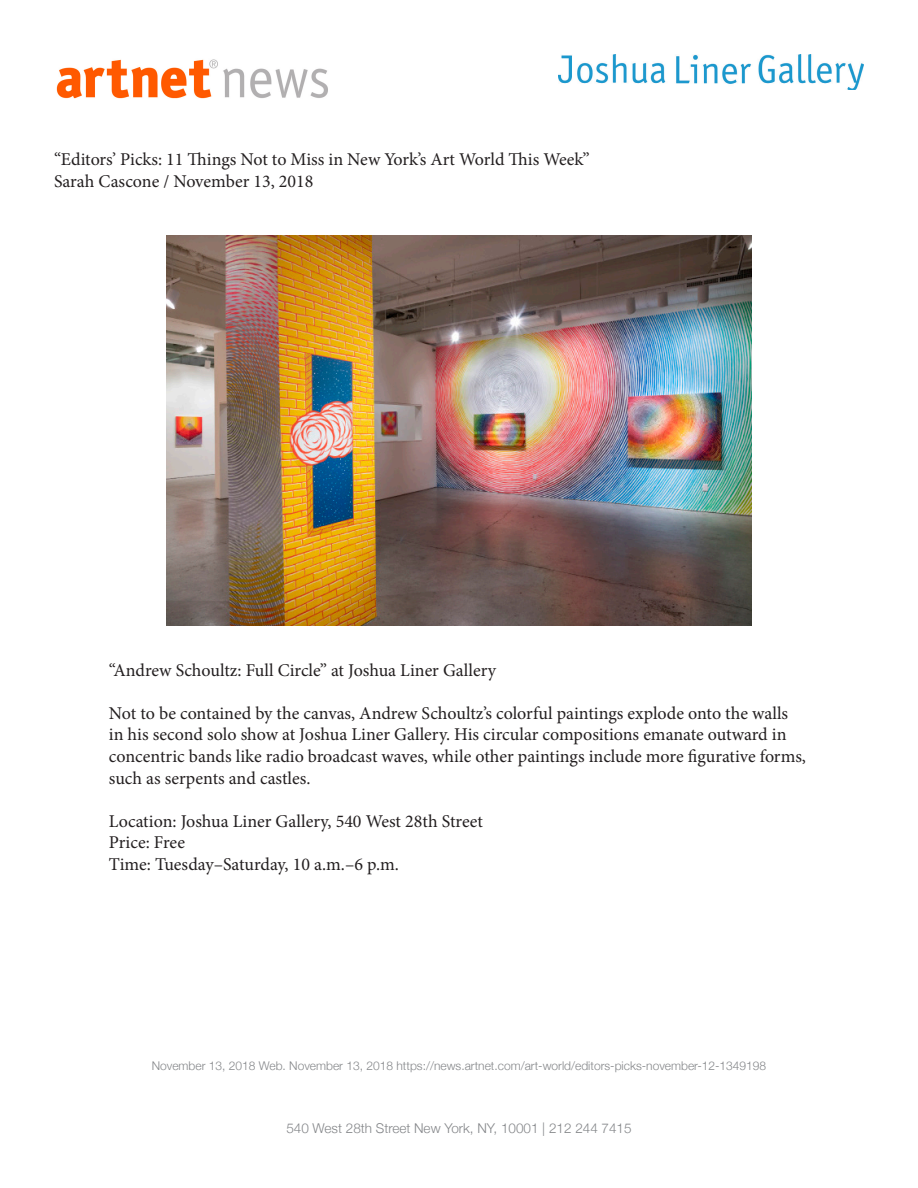
<style>
.page{position:relative;width:918px;height:1188px;background:#fff}
.page>*{position:absolute;margin:0;border:0;box-sizing:border-box;transform-origin:0 0}
.t1{font:18px/21.6px "Minion Pro";color:#231f20}
.t2{font:300 13.5px "Helvetica Neue";color:#848689}
.t3{font:300 12px "Helvetica Neue";color:#848689}
</style>
<div class="page">
<img style="left:559px;top:54px;width:305px;height:36px">
<img style="left:56px;top:59px;width:272px;height:40px">
<img style="left:167px;top:236px;width:584px;height:390px">
<p class="t1" style="left:54px;top:149px;width:537px">“Editors’ Picks: 11 Things Not to Miss in New York’s Art World This Week”</p>
<p class="t1" style="left:54px;top:170px;width:261px">Sarah Cascone / November 13, 2018</p>
<p class="t1" style="left:109px;top:659px;width:389px">“Andrew Schoultz: Full Circle” at Joshua Liner Gallery</p>
<p class="t1" style="left:109px;top:702px;width:699px">Not to be contained by the canvas, Andrew Schoultz’s colorful paintings explode onto the walls in his second solo show at Joshua Liner Gallery. His circular compositions emanate outward in concentric bands like radio broadcast waves, while other paintings include more figurative forms, such as serpents and castles.</p>
<p class="t1" style="left:109px;top:810px;width:376px">Location: Joshua Liner Gallery, 540 West 28th Street</p>
<p class="t1" style="left:109px;top:832px;width:78px">Price: Free</p>
<p class="t1" style="left:109px;top:853px;width:292px">Time: Tuesday–Saturday, 10 a.m.–6 p.m.</p>
<p class="t3" style="left:152px;top:1056px;width:616px">November 13, 2018 Web. November 13, 2018 https://news.artnet.com/art-world/editors-picks-november-12-1349198</p>
<p class="t2" style="left:286px;top:1117px;width:347px">540 West 28th Street New York, NY, 10001 | 212 244 7415</p>
</div>
